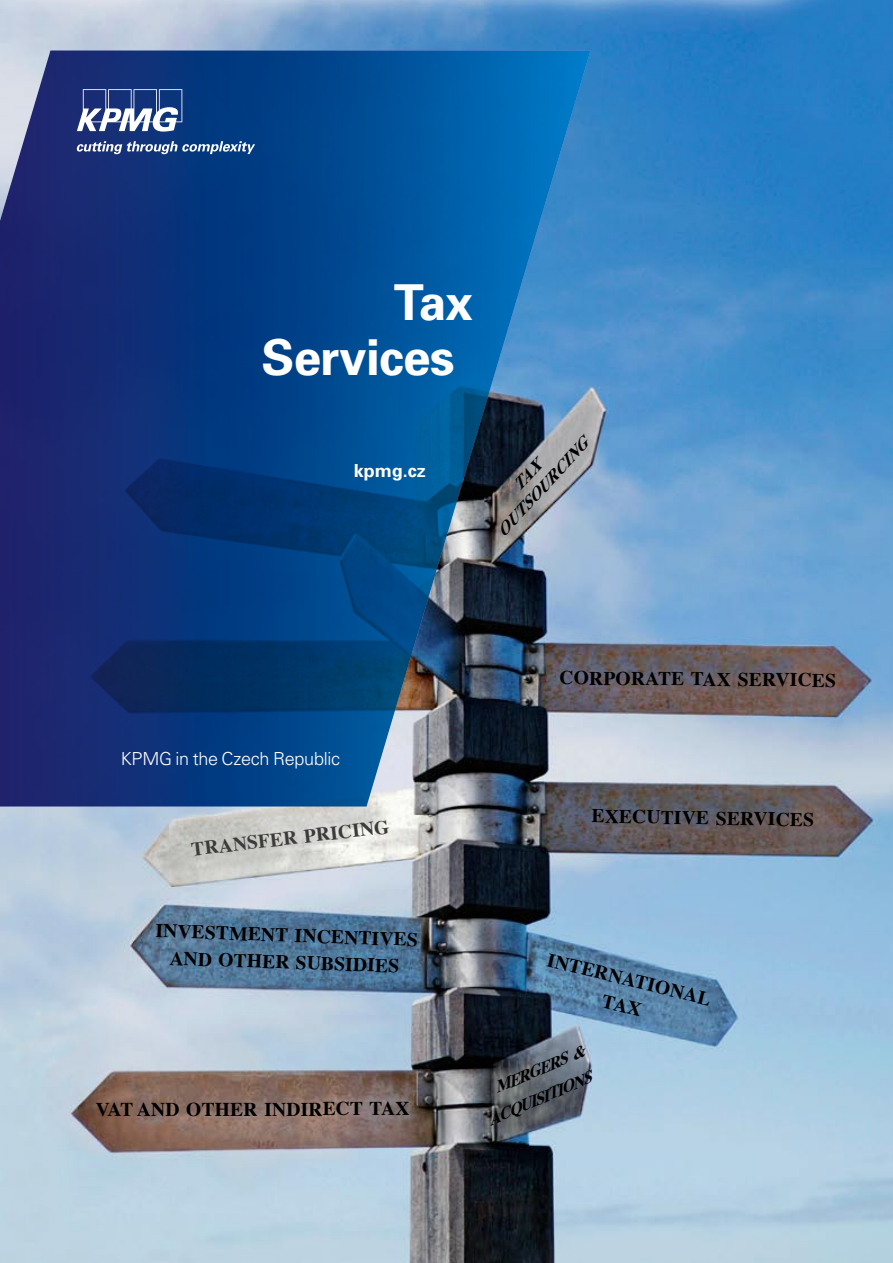
<style>
.page{position:relative;width:893px;height:1263px;background:#fff}
.page>*{position:absolute;margin:0;border:0;box-sizing:border-box;transform-origin:0 0}
.t1{font:700 49.5px/54px "Univers CE";letter-spacing:-.015em;color:#fff}
.t2{font:700 19.5px/27px "Times";letter-spacing:.005em;color:#000;text-align:center}
.t3{font:700 19.5px "Times";color:#3c3b3a}
.t4{font:18px "Myriad Pro";letter-spacing:-.015em;color:#fff}
.t5{font:300 18px "Univers CE";letter-spacing:-.015em;color:#fff}
.t6{font:700 18px "Univers CE";color:#fff}
.t7{font:italic 700 16.5px/19.5px "Times";color:#000;text-align:center}
</style>
<div class="page">
<img style="left:0;top:0;width:893px;height:1263px">
<svg style="left:0;top:50px;width:590px;height:756px;background:#1a4a85"></svg>
<svg style="left:74px;top:84px;width:191px;height:70px;background:#345792"></svg>
<h1 class="t1" style="left:261px;top:277px;width:213px;text-indent:132px">Tax<br>Services</h1>
<p class="t6" style="left:354px;top:460px;width:73px">kpmg.cz</p>
<p class="t7" style="left:477px;top:512px;width:128px;rotate:-47deg">TAX<br>OUTSOURCING</p>
<p class="t5" style="left:121px;top:748px;width:221px">KPMG in the Czech Republic</p>
<p class="t4" style="left:128px;top:753px;width:212px">45 Light 16pt on 16pt leading</p>
<p class="t3" style="left:190px;top:830px;width:200px;rotate:-6deg">TRANSFER PRICING</p>
<p class="t2" style="left:156px;top:915px;width:264px;rotate:2deg">INVESTMENT INCENTIVES<br>AND OTHER SUBSIDIES</p>
<p class="t2" style="left:96px;top:1093px;width:315px">VAT AND OTHER INDIRECT TAX</p>
<p class="t2" style="left:560px;top:663px;width:278px">CORPORATE TAX SERVICES</p>
<p class="t2" style="left:592px;top:800px;width:224px;rotate:1deg">EXECUTIVE SERVICES</p>
<p class="t2" style="left:552px;top:944px;width:169px;rotate:14deg">INTERNATIONAL<br>TAX</p>
<p class="t7" style="left:472px;top:1081px;width:117px;line-height:27px;text-align:right;rotate:-23deg">MERGERS &amp;<br>ACQUISITIONS</p>
</div>
